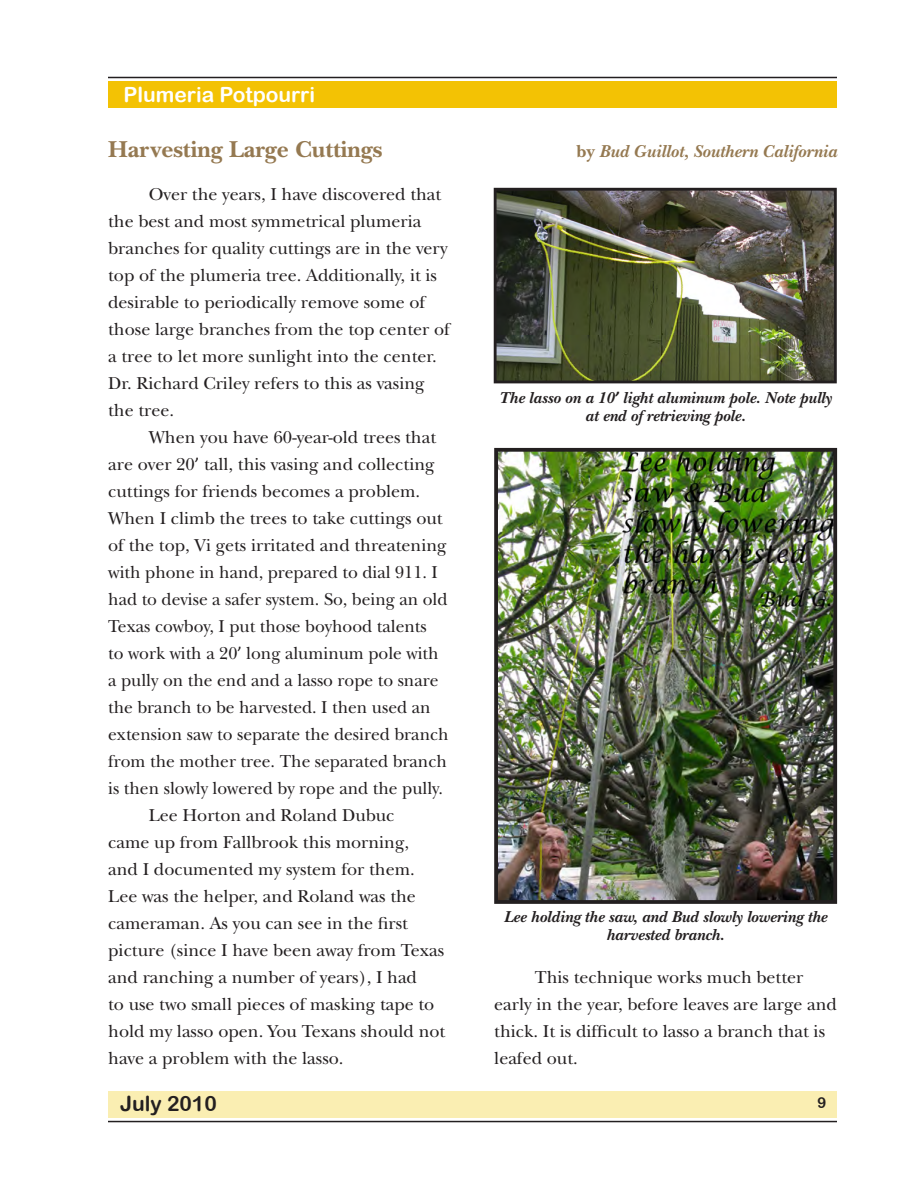
<style>
.page{position:relative;width:918px;height:1188px;background:#fff}
.page>*{position:absolute;margin:0;border:0;box-sizing:border-box;transform-origin:0 0}
.Headings_-_16_20{font:700 24px "New Baskerville Std";color:#957951}
.t1{font:21px "Arial Rounded MT Bold";color:#fff}
.t2{font:21px "Arial Rounded MT Bold";color:#231f20}
.Text_-_12_18{font:18px/27px "New Baskerville Std";color:#231f20}
.Headings_-_16_20-2{font:italic 700 18px "New Baskerville Std";color:#957951}
.photo_captions{font:italic 700 16.5px/18px "New Baskerville Std";color:#231f20;text-align:center}
.t3{font:15px "Arial Rounded MT Bold";color:#231f20}
.s1{font-style:normal}
.s2{font-family:"Calibri"}
</style>
<div class="page">
<div style="left:108px;top:81px;width:729px;height:27px;background:#f3c204"></div>
<div style="left:108px;top:1091px;width:729px;height:27px;background:#faeeb2"></div>
<hr style="left:108px;top:77px;width:729px;height:1px;background:#231f20">
<hr style="left:108px;top:1121px;width:729px;height:1px;background:#231f20">
<img style="left:499px;top:453px;width:333px;height:446px">
<div style="left:494px;top:448px;width:343px;height:456px;border:4px solid #231f20"></div>
<img style="left:498px;top:192px;width:335px;height:187px">
<div style="left:494px;top:188px;width:343px;height:195px;border:3px solid #231f20"></div>
<p class="t1" style="left:123px;top:82px;width:193px">Plumeria Potpourri</p>
<p class="Headings_-_16_20" style="left:108px;top:135px;width:276px">Harvesting Large Cuttings</p>
<p class="Headings_-_16_20-2" style="left:577px;top:141px;width:262px"><span class="s1">by</span> Bud Guillot, Southern California</p>
<p class="Text_-_12_18" style="left:108px;top:181px;width:343px;text-indent:40px">Over the years, I have discovered that the best and most symmetrical plumeria branches for quality cuttings are in the very top of the plumeria tree. Additionally, it is desirable to periodically remove some of those large branches from the top center of a tree to let more sunlight into the center.<br>Dr. Richard Criley refers to this as vasing the tree.</p>
<p class="Text_-_12_18" style="left:108px;top:424px;width:342px;text-indent:41px">When you have 60-year-old trees that are over 20<span class="s2">’</span> tall, this vasing and collecting cuttings for friends becomes a problem.<br>When I climb the trees to take cuttings out of the top, Vi gets irritated and threatening with phone in hand, prepared to dial 911. I had to devise a safer system. So, being an old Texas cowboy, I put those boyhood talents<br>to work with a 20<span class="s2">’</span> long aluminum pole with a pully on the end and a lasso rope to snare the branch to be harvested. I then used an extension saw to separate the desired branch from the mother tree. The separated branch is then slowly lowered by rope and the pully.</p>
<p class="Text_-_12_18" style="left:108px;top:802px;width:339px;text-indent:40px">Lee Horton and Roland Dubuc<br>came up from Fallbrook this morning,<br>and I documented my system for them.<br>Lee was the helper, and Roland was the cameraman. As you can see in the first picture (since I have been away from Texas and ranching a number of years), I had<br>to use two small pieces of masking tape to hold my lasso open. You Texans should not have a problem with the lasso.</p>
<p class="photo_captions" style="left:499px;top:389px;width:334px">The lasso on a 10<span class="s2">’</span> light aluminum pole. Note pully at end of retrieving pole.</p>
<p class="photo_captions" style="left:504px;top:908px;width:325px">Lee holding the saw, and Bud slowly lowering the harvested branch.</p>
<p class="Text_-_12_18" style="left:494px;top:964px;width:344px;text-indent:40px">This technique works much better early in the year, before leaves are large and thick. It is difficult to lasso a branch that is leafed out.</p>
<p class="t2" style="left:120px;top:1091px;width:98px">July 2010</p>
<p class="t3" style="left:818px;top:1094px;width:10px">9</p>
</div>
